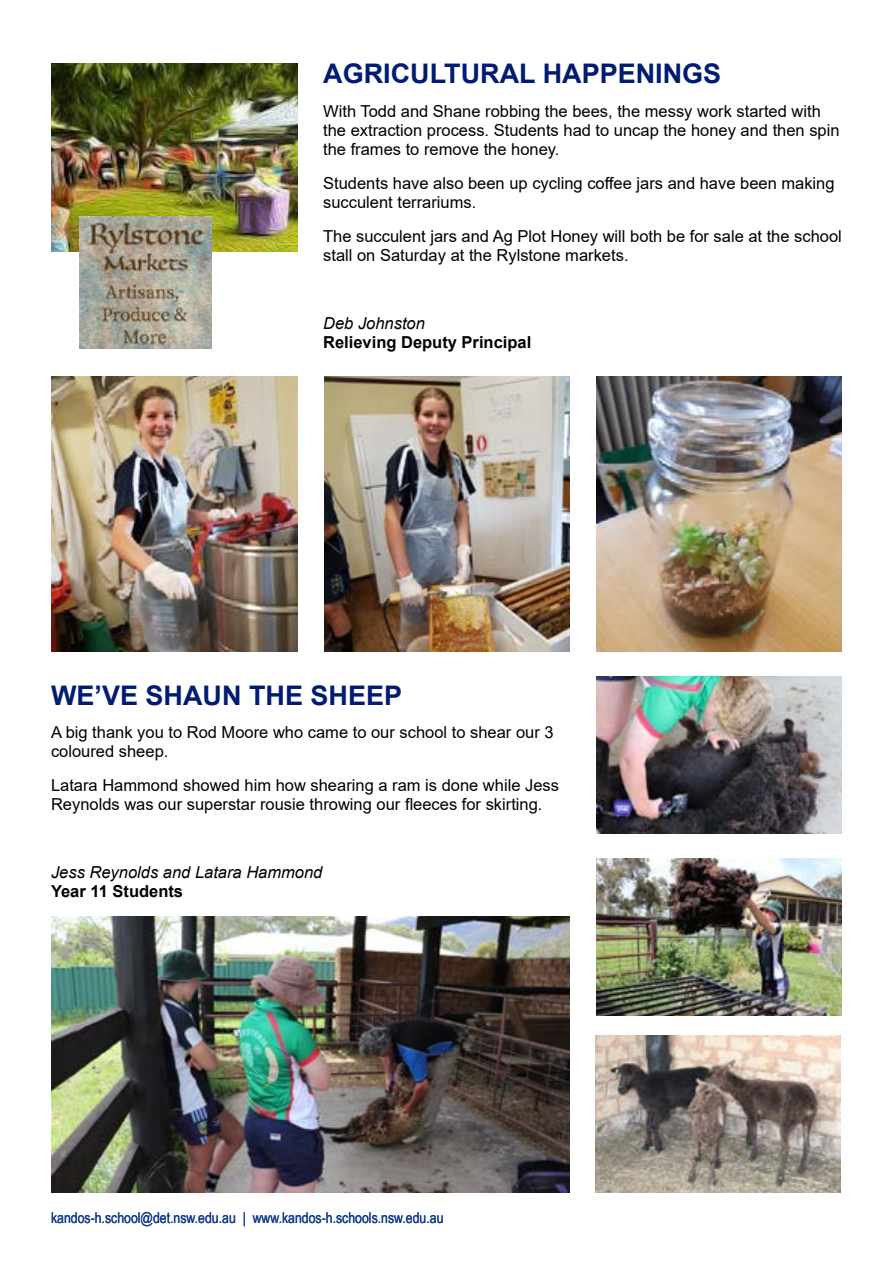
<style>
.page{position:relative;width:893px;height:1263px;background:#fff}
.page>*{position:absolute;margin:0;border:0;box-sizing:border-box;transform-origin:0 0}
.t1{font:700 27px "Arial";color:#001b72}
.t2{font:16.5px/18.9px "Arial";color:#000}
.t3{font:italic 16.5px "Arial";color:#000}
.t4{font:700 16.5px "Arial";color:#000}
.t5{font:15px "Arial Narrow";color:#133d8d}
</style>
<div class="page">
<img style="left:596px;top:377px;width:246px;height:274px">
<img style="left:52px;top:377px;width:245px;height:274px">
<img style="left:324px;top:377px;width:246px;height:274px">
<img style="left:51px;top:64px;width:247px;height:188px">
<img style="left:79px;top:216px;width:133px;height:133px">
<img style="left:51px;top:916px;width:519px;height:276px">
<img style="left:596px;top:676px;width:246px;height:157px">
<img style="left:596px;top:859px;width:246px;height:157px">
<img style="left:595px;top:1035px;width:246px;height:157px">
<h1 class="t1" style="left:323px;top:55px;width:400px">AGRICULTURAL HAPPENINGS</h1>
<p class="t2" style="left:323px;top:101px;width:518px">With Todd and Shane robbing the bees, the messy work started with the extraction process. Students had to uncap the honey and then spin the frames to remove the honey.</p>
<p class="t2" style="left:323px;top:173px;width:513px">Students have also been up cycling coffee jars and have been making succulent terrariums.</p>
<p class="t2" style="left:323px;top:226px;width:520px">The succulent jars and Ag Plot Honey will both be for sale at the school stall on Saturday at the Rylstone markets.</p>
<p class="t3" style="left:323px;top:312px;width:103px">Deb Johnston</p>
<p class="t4" style="left:323px;top:330px;width:210px">Relieving Deputy Principal</p>
<h1 class="t1" style="left:51px;top:676px;width:353px">WE’VE SHAUN THE SHEEP</h1>
<p class="t2" style="left:51px;top:723px;width:504px">A big thank you to Rod Moore who came to our school to shear our 3 coloured sheep.</p>
<p class="t2" style="left:51px;top:776px;width:510px">Latara Hammond showed him how shearing a ram is done while Jess<br>Reynolds was our superstar rousie throwing our fleeces for skirting.</p>
<p class="t3" style="left:51px;top:862px;width:273px">Jess Reynolds and Latara Hammond</p>
<p class="t4" style="left:51px;top:880px;width:134px">Year 11 Students</p>
<p class="t5" style="left:51px;top:1206px;width:394px">kandos-h.school@det.nsw.edu.au | www.kandos-h.schools.nsw.edu.au</p>
</div>
